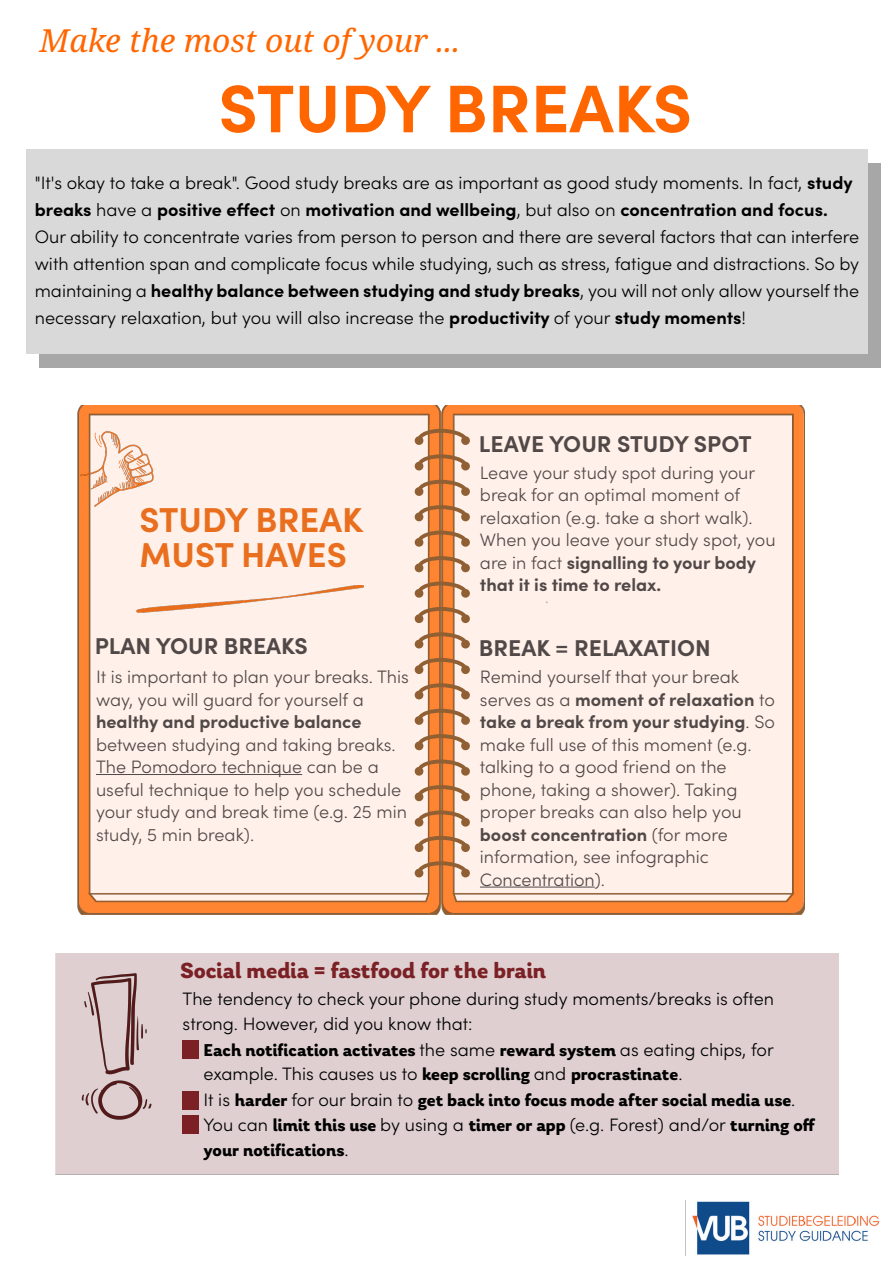
<style>
.page{position:relative;width:894px;height:1264px;background:#fff}
.page>*{position:absolute;margin:0;border:0;box-sizing:border-box;transform-origin:0 0}
.t1{font:700 67.5px "Sofia Pro";color:#f60}
.t2{font:700 34.65px/34.7px "Sofia Pro";color:#e96e1e}
.t3{font:italic 31.8px "Noto Serif";color:#f60}
.t4{font:700 22.95px "Sofia Pro";color:#514848}
.t5{font:700 22.95px "Laca";color:#7b2126}
.t6{font:300 18px/27px "Sofia Pro";color:#000}
.t7{font:300 18px/22.5px "Sofia Pro";color:#514848}
.t8{font:700 18px "Laca";color:#000}
.t9{font:700 18px "Sofia Pro";color:#514848}
.s1{font-weight:700}
.s2{font-family:"Sofia Pro";font-weight:300}
.s3{font-family:"Laca";font-weight:700}
</style>
<div class="page">
<div style="left:40px;top:163px;width:840px;height:205px;background:#a7a7a7"></div>
<div style="left:26px;top:149px;width:841px;height:204px;background:#d9d9d9"></div>
<img style="left:685px;top:1200px;width:195px;height:55px">
<img style="left:440px;top:405px;width:363px;height:509px">
<div style="left:453px;top:415px;width:338px;height:485px;background:#fff1e9"></div>
<img style="left:78px;top:405px;width:362px;height:509px">
<svg style="left:414px;top:429px;width:56px;height:92px;background:#daa177"></svg>
<svg style="left:414px;top:530px;width:56px;height:118px;background:#daa178"></svg>
<svg style="left:414px;top:658px;width:56px;height:117px;background:#daa178"></svg>
<svg style="left:414px;top:785px;width:56px;height:92px;background:#daa177"></svg>
<img style="left:77px;top:420px;width:80px;height:87px">
<hr style="left:480px;top:886px;width:114px;height:1px;background:#514848">
<hr style="left:96px;top:774px;width:206px;height:1px;background:#514848">
<img style="left:137px;top:586px;width:226px;height:26px">
<img style="left:55px;top:908px;width:196px;height:267px">
<h3 class="t3" style="left:40px;top:19px;width:422px">Make the most out of your ...</h3>
<h1 class="t1" style="left:218px;top:57px;width:475px">STUDY BREAKS</h1>
<p class="t6" style="left:35px;top:168px;width:825px">"It's okay to take a break". Good study breaks are as important as good study moments. In fact, <span class="s1">study breaks</span> have a <span class="s1">positive effect</span> on <span class="s1">motivation and wellbeing</span>, but also on <span class="s1">concentration and focus.<br></span>Our ability to concentrate varies from person to person and there are several factors that can interfere with attention span and complicate focus while studying, such as stress, fatigue and distractions. So by maintaining a <span class="s1">healthy balance between studying and study breaks</span>, you will not only allow yourself the necessary relaxation, but you will also increase the <span class="s1">productivity</span> of your <span class="s1">study moments</span>!</p>
<h2 class="t2" style="left:139px;top:500px;width:225px">STUDY BREAK<br>MUST HAVES</h2>
<p class="t4" style="left:479px;top:426px;width:274px">LEAVE YOUR STUDY SPOT</p>
<p class="t7" style="left:480px;top:460px;width:297px">Leave your study spot during your break for an optimal moment of relaxation (e.g. take a short walk).<br>When you leave your study spot, you are in fact <span class="s1">signalling to your body that it is time to relax.</span></p>
<p class="t7" style="left:544px;top:585px;width:6px">.</p>
<p class="t4" style="left:95px;top:628px;width:214px">PLAN YOUR BREAKS</p>
<p class="t4" style="left:479px;top:630px;width:233px">BREAK = RELAXATION</p>
<p class="t7" style="left:96px;top:664px;width:314px">It is important to plan your breaks. This way, you will guard for yourself a</p>
<p class="t9" style="left:96px;top:708px;width:267px">healthy and productive balance</p>
<p class="t7" style="left:96px;top:732px;width:312px">between studying and taking breaks.<br>The Pomodoro technique can be a useful technique to help you schedule your study and break time (e.g. 25 min study, 5 min break).</p>
<p class="t7" style="left:480px;top:664px;width:296px">Remind yourself that your break serves as a <span class="s1">moment of relaxation</span> to <span class="s1">take a break from your studying</span>. So make full use of this moment (e.g. talking to a good friend on the phone, taking a shower). Taking proper breaks can also help you <span class="s1">boost concentration</span> (for more information, see infographic<br>Concentration).</p>
<p class="t5" style="left:180px;top:957px;width:367px">Social media = fastfood for the brain</p>
<p class="t6" style="left:182px;top:985px;width:593px;line-height:24.6px">The tendency to check your phone during study moments/breaks is often strong. However, did you know that:</p>
<p class="t8" style="left:203px;top:1039px;width:571px">Each notification activates <span class="s2">the same</span> reward system <span class="s2">as eating chips, for</span></p>
<p class="t6" style="left:203px;top:1059px;width:480px">example. This causes us to <span class="s3">keep scrolling</span> and <span class="s3">procrastinate</span>.</p>
<p class="t8" style="left:203px;top:1089px;width:593px"><span class="s2">It is</span> harder <span class="s2">for our brain to</span> get back into focus mode after social media use<span class="s2">.</span></p>
<p class="t6" style="left:203px;top:1109px;width:613px">You can <span class="s3">limit this use</span> by using a <span class="s3">timer or app</span> (e.g. Forest) and/or <span class="s3">turning off</span></p>
<p class="t8" style="left:203px;top:1138px;width:147px">your notifications<span class="s2">.</span></p>
</div>
